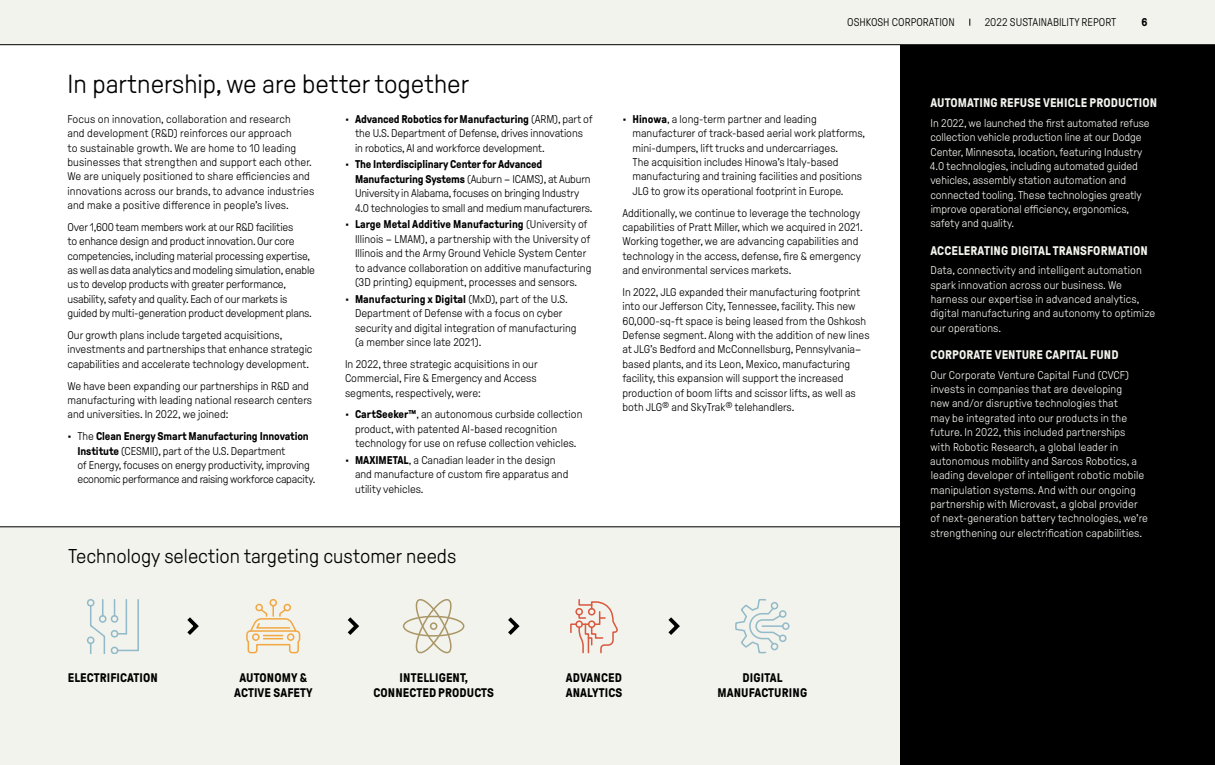
<style>
.page{position:relative;width:1215px;height:765px;background:#fff}
.page>*{position:absolute;margin:0;border:0;box-sizing:border-box;transform-origin:0 0}
.t1{font:300 26.25px "GT Pressura Pro";color:#000}
.t2{font:300 20px "GT Pressura Pro";color:#000}
.t3{font:700 12.5px/15px "GT Pressura Pro";letter-spacing:.01em;color:#000;text-align:center}
.t4{font:700 12.5px "GT Pressura Pro";letter-spacing:.01em;color:#f3f3ed}
.t5{font:300 11.25px/14.4px "GT Pressura Pro";color:#000}
.t6{font:300 11.25px/14.4px "GT Pressura Pro";letter-spacing:.01em;color:#f3f3ed}
.t7{font:300 11.25px/14.4px "GT Pressura Pro";letter-spacing:-.02em;color:#000}
.t8{font:700 11.25px "GT Pressura Pro";color:#000}
.s1{font-weight:700}
</style>
<div class="page">
<div style="left:900px;top:45px;width:315px;height:720px;background:#000"></div>
<div style="left:0;top:526px;width:900px;height:239px;background:#f3f3ed"></div>
<svg style="left:187px;top:617px;width:12px;height:18px"></svg>
<svg style="left:347px;top:617px;width:12px;height:18px"></svg>
<svg style="left:508px;top:617px;width:12px;height:18px"></svg>
<svg style="left:668px;top:617px;width:12px;height:18px"></svg>
<div style="left:87px;top:636px;width:8px;height:8px;border:2px solid #92bac8;border-radius:50%"></div>
<div style="left:87px;top:599px;width:8px;height:8px;border:2px solid #92bac8;border-radius:50%"></div>
<hr style="left:137px;top:600px;width:2px;height:50px;background:#92bac8">
<svg style="left:89px;top:600px;width:49px;height:53px"></svg>
<div style="left:269px;top:599px;width:8px;height:7px;border:2px solid #f1a844;border-radius:50%"></div>
<div style="left:284px;top:604px;width:7px;height:7px;border:2px solid #f1a844;border-radius:50%"></div>
<div style="left:255px;top:604px;width:8px;height:7px;border:2px solid #f1a844;border-radius:50%"></div>
<svg style="left:246px;top:606px;width:54px;height:47px"></svg>
<div style="left:287px;top:633px;width:7px;height:8px;border:2px solid #f1a844;border-radius:50%"></div>
<div style="left:252px;top:633px;width:8px;height:8px;border:2px solid #f1a844;border-radius:50%"></div>
<svg style="left:414px;top:599px;width:39px;height:54px"></svg>
<div style="left:403px;top:616px;width:61px;height:21px;border:2px solid #aa9767;border-radius:50%"></div>
<div style="left:430px;top:622px;width:7px;height:8px;border:2px solid #aa9767;border-radius:50%"></div>
<svg style="left:570px;top:599px;width:48px;height:54px"></svg>
<div style="left:782px;top:622px;width:8px;height:8px;border:2px solid #92bac8;border-radius:50%"></div>
<div style="left:779px;top:610px;width:8px;height:8px;border:2px solid #92bac8;border-radius:50%"></div>
<div style="left:779px;top:635px;width:8px;height:7px;border:2px solid #92bac8;border-radius:50%"></div>
<hr style="left:762px;top:625px;width:21px;height:2px;background:#92bac8">
<svg style="left:735px;top:599px;width:47px;height:54px"></svg>
<hr style="left:0;top:526px;width:900px;height:1px;background:#000">
<div style="left:0;top:0;width:1215px;height:45px;background:#f3f3ed"></div>
<hr style="left:0;top:44px;width:1215px;height:1px;background:#000">
<h1 class="t1" style="left:68px;top:70px;width:403px">In partnership, we are better together</h1>
<p class="t5" style="left:68px;top:112px;width:248px">Focus on innovation, collaboration and research<br>and development (R&amp;D) reinforces our approach<br>to sustainable growth. We are home to 10 leading businesses that strengthen and support each other.<br>We are uniquely positioned to share efficiencies and innovations across our brands, to advance industries and make a positive difference in people’s lives.</p>
<p class="t5" style="left:68px;top:220px;width:249px">Over 1,600 team members work at our R&amp;D facilities<br>to enhance design and product innovation. Our core competencies, including material processing expertise, as well as data analytics and modeling simulation, enable us to develop products with greater performance, usability, safety and quality. Each of our markets is guided by multi-generation product development plans.</p>
<p class="t5" style="left:68px;top:328px;width:247px">Our growth plans include targeted acquisitions, investments and partnerships that enhance strategic capabilities and accelerate technology development.</p>
<p class="t5" style="left:68px;top:379px;width:246px">We have been expanding our partnerships in R&amp;D and manufacturing with leading national research centers and universities. In 2022, we joined:</p>
<p class="t7" style="left:78px;top:429px;width:239px;text-indent:-10px">• The <span class="s1">Clean Energy Smart Manufacturing Innovation Institute</span> (CESMII), part of the U.S. Department<br>of Energy, focuses on energy productivity, improving economic performance and raising workforce capacity.</p>
<p class="t5" style="left:355px;top:112px;width:239px;text-indent:-10px">• <span class="s1">Advanced Robotics for Manufacturing</span> (ARM), part of the U.S. Department of Defense, drives innovations in robotics, AI and workforce development.</p>
<p class="t5" style="left:355px;top:157px;width:239px;text-indent:-10px">• <span class="s1">The Interdisciplinary Center for Advanced Manufacturing Systems</span> (Auburn – ICAMS), at Auburn University in Alabama, focuses on bringing Industry 4.0 technologies to small and medium manufacturers.</p>
<p class="t5" style="left:355px;top:217px;width:238px;text-indent:-10px">• <span class="s1">Large Metal Additive Manufacturing</span> (University of Illinois – LMAM), a partnership with the University of Illinois and the Army Ground Vehicle System Center to advance collaboration on additive manufacturing (3D printing) equipment, processes and sensors.</p>
<p class="t5" style="left:355px;top:292px;width:223px;text-indent:-10px">• <span class="s1">Manufacturing x Digital</span> (MxD), part of the U.S.<br>Department of Defense with a focus on cyber security and digital integration of manufacturing (a member since late 2021).</p>
<p class="t5" style="left:345px;top:357px;width:194px;text-align:justify">In 2022, three strategic acquisitions in our Commercial, Fire &amp; Emergency and Access segments, respectively, were:</p>
<p class="t5" style="left:355px;top:408px;width:229px;text-indent:-10px">• <span class="s1">CartSeeker™</span>, an autonomous curbside collection product, with patented AI-based recognition technology for use on refuse collection vehicles.</p>
<p class="t5" style="left:355px;top:453px;width:215px;text-indent:-10px">• <span class="s1">MAXIMETAL</span>, a Canadian leader in the design and manufacture of custom fire apparatus and utility vehicles.</p>
<h2 class="t2" style="left:68px;top:546px;width:390px">Technology selection targeting customer needs</h2>
<p class="t5" style="left:847px;top:15px;width:109px">OSHKOSH CORPORATION</p>
<p class="t5" style="left:985px;top:15px;width:133px">2022 SUSTAINABILITY REPORT</p>
<p class="t8" style="left:1141px;top:16px;width:8px">6</p>
<p class="t5" style="left:633px;top:112px;width:234px;text-indent:-10px">• <span class="s1">Hinowa</span>, a long-term partner and leading manufacturer of track-based aerial work platforms, mini-dumpers, lift trucks and undercarriages.<br>The acquisition includes Hinowa’s Italy-based manufacturing and training facilities and positions JLG to grow its operational footprint in Europe.</p>
<p class="t5" style="left:623px;top:206px;width:242px">Additionally, we continue to leverage the technology capabilities of Pratt Miller, which we acquired in 2021.<br>Working together, we are advancing capabilities and technology in the access, defense, fire &amp; emergency and environmental services markets.</p>
<p class="t5" style="left:623px;top:285px;width:249px">In 2022, JLG expanded their manufacturing footprint into our Jefferson City, Tennessee, facility. This new 60,000-sq-ft space is being leased from the Oshkosh Defense segment. Along with the addition of new lines at JLG’s Bedford and McConnellsburg, Pennsylvania– based plants, and its Leon, Mexico, manufacturing facility, this expansion will support the increased production of boom lifts and scissor lifts, as well as both JLG<sup>®</sup> and SkyTrak<sup>®</sup> telehandlers.</p>
<p class="t4" style="left:930px;top:96px;width:228px">AUTOMATING REFUSE VEHICLE PRODUCTION</p>
<p class="t6" style="left:930px;top:116px;width:222px">In 2022, we launched the first automated refuse collection vehicle production line at our Dodge Center, Minnesota, location, featuring Industry 4.0 technologies, including automated guided vehicles, assembly station automation and connected tooling. These technologies greatly improve operational efficiency, ergonomics, safety and quality.</p>
<p class="t4" style="left:930px;top:244px;width:219px">ACCELERATING DIGITAL TRANSFORMATION</p>
<p class="t6" style="left:930px;top:263px;width:226px">Data, connectivity and intelligent automation spark innovation across our business. We harness our expertise in advanced analytics, digital manufacturing and autonomy to optimize our operations.</p>
<p class="t4" style="left:931px;top:348px;width:190px">CORPORATE VENTURE CAPITAL FUND</p>
<p class="t6" style="left:930px;top:368px;width:219px">Our Corporate Venture Capital Fund (CVCF) invests in companies that are developing<br>new and/or disruptive technologies that<br>may be integrated into our products in the future. In 2022, this included partnerships with Robotic Research, a global leader in autonomous mobility and Sarcos Robotics, a leading developer of intelligent robotic mobile manipulation systems. And with our ongoing partnership with Microvast, a global provider of next-generation battery technologies, we’re strengthening our electrification capabilities.</p>
<p class="t3" style="left:68px;top:670px;width:92px">ELECTRIFICATION</p>
<p class="t3" style="left:234px;top:670px;width:80px">AUTONOMY &amp;<br>ACTIVE SAFETY</p>
<p class="t3" style="left:373px;top:670px;width:122px">INTELLIGENT,<br>CONNECTED PRODUCTS</p>
<p class="t3" style="left:566px;top:670px;width:58px;text-align:left">ADVANCED<br>ANALYTICS</p>
<p class="t3" style="left:717px;top:670px;width:91px">DIGITAL<br>MANUFACTURING</p>
</div>
